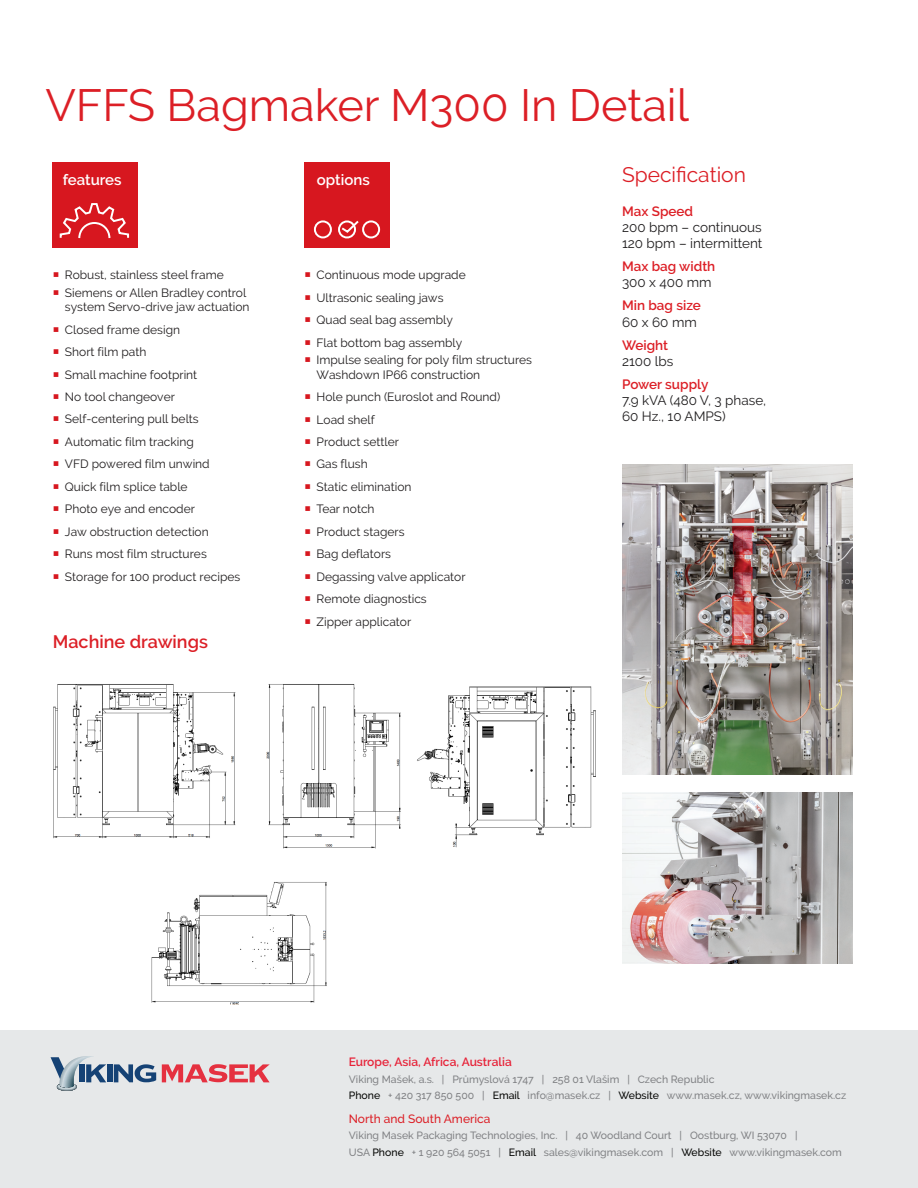
<style>
.page{position:relative;width:918px;height:1188px;background:#fff}
.page>*{position:absolute;margin:0;border:0;box-sizing:border-box;transform-origin:0 0}
.t1{font:45px "Raleway";color:#dc1f26}
.t2{font:21px "Raleway";color:#dc1f26}
.t3{font:600 18px "Raleway";color:#dc1f26}
.t4{font:600 15px "Raleway";color:#fff}
.t5{font:13.5px/16.2px "Raleway";color:#1f1d1e}
.t6{font:600 13.5px "Raleway";color:#dc1f26}
.t7{font:12px/22.5px "Raleway";color:#201d1e}
.t8{font:600 12px "Raleway";color:#e72339}
.t9{font:500 12px "Raleway";color:#dc1f26}
.t10{font:500 10.5px/16.5px "Raleway";color:#818285}
.s1{color:#040503}
</style>
<div class="page">
<div style="left:0;top:1031px;width:918px;height:157px;background:#e6e8e9"></div>
<div style="left:107px;top:1064px;width:5px;height:18px;background:#154275"></div>
<svg style="left:50px;top:1056px;width:56px;height:35px"></svg>
<svg style="left:162px;top:1064px;width:108px;height:19px"></svg>
<svg style="left:114px;top:1064px;width:42px;height:18px"></svg>
<div style="left:53px;top:162px;width:85px;height:85px;background:#d7171f"></div>
<svg style="left:59px;top:203px;width:71px;height:36px"></svg>
<div style="left:305px;top:162px;width:85px;height:85px;background:#d7171f"></div>
<div style="left:338px;top:220px;width:18px;height:18px;border:2px solid #fff;border-radius:50%"></div>
<svg style="left:340px;top:220px;width:19px;height:14px"></svg>
<div style="left:314px;top:220px;width:18px;height:18px;border:2px solid #fff;border-radius:50%"></div>
<div style="left:362px;top:220px;width:18px;height:18px;border:2px solid #fff;border-radius:50%"></div>
<img style="left:622px;top:465px;width:230px;height:310px">
<img style="left:622px;top:793px;width:230px;height:171px">
<img style="left:53px;top:684px;width:348px;height:165px">
<img style="left:417px;top:686px;width:179px;height:162px">
<img style="left:151px;top:882px;width:176px;height:123px">
<h1 class="t1" style="left:45px;top:79px;width:645px">VFFS Bagmaker M300 In Detail</h1>
<h2 class="t2" style="left:622px;top:162px;width:125px">Specification</h2>
<p class="t6" style="left:622px;top:203px;width:73px">Max Speed</p>
<p class="t5" style="left:622px;top:219px;width:142px">200 bpm – continuous<br>120 bpm – intermittent</p>
<p class="t6" style="left:622px;top:259px;width:95px">Max bag width</p>
<p class="t5" style="left:622px;top:275px;width:91px">300 x 400 mm</p>
<p class="t6" style="left:622px;top:298px;width:80px">Min bag size</p>
<p class="t5" style="left:622px;top:314px;width:76px">60 x 60 mm</p>
<p class="t6" style="left:622px;top:337px;width:48px">Weight</p>
<p class="t5" style="left:622px;top:353px;width:53px">2100 lbs</p>
<p class="t6" style="left:622px;top:376px;width:88px">Power supply</p>
<p class="t5" style="left:622px;top:392px;width:146px">7.9 kVA (480 V, 3 phase,<br>60 Hz., 10 AMPS)</p>
<p class="t4" style="left:63px;top:171px;width:60px">features</p>
<p class="t4" style="left:317px;top:171px;width:54px">options</p>
<p class="t7" style="left:65px;top:266px;width:183px;line-height:17.7px">Robust, stainless steel frame<br>Siemens or Allen Bradley control</p>
<p class="t7" style="left:65px;top:296px;width:186px">system Servo-drive jaw actuation<br>Closed frame design<br>Short film path<br>Small machine footprint<br>No tool changeover<br>Self-centering pull belts<br>Automatic film tracking<br>VFD powered film unwind<br>Quick film splice table<br>Photo eye and encoder<br>Jaw obstruction detection<br>Runs most film structures<br>Storage for 100 product recipes</p>
<p class="t7" style="left:317px;top:264px;width:151px">Continuous mode upgrade<br>Ultrasonic sealing jaws<br>Quad seal bag assembly<br>Flat bottom bag assembly</p>
<p class="t7" style="left:317px;top:353px;width:217px;line-height:14.4px">Impulse sealing for poly film structures<br>Washdown IP66 construction</p>
<p class="t7" style="left:317px;top:386px;width:185px">Hole punch (Euroslot and Round)<br>Load shelf<br>Product settler<br>Gas flush<br>Static elimination<br>Tear notch<br>Product stagers<br>Bag deflators<br>Degassing valve applicator<br>Remote diagnostics<br>Zipper applicator</p>
<h3 class="t3" style="left:53px;top:631px;width:157px">Machine drawings</h3>
<p class="t8" style="left:349px;top:1055px;width:164px">Europe, Asia, Africa, Australia</p>
<p class="t10" style="left:349px;top:1071px;width:499px">Viking Mašek, a.s. | Průmyslová 1747 | 258 01 Vlašim | Czech Republic<br><span class="s1">Phone</span> + 420 317 850 500 | <span class="s1">Email</span> info@masek.cz | <span class="s1">Website</span> www.masek.cz, www.vikingmasek.cz</p>
<p class="t9" style="left:349px;top:1112px;width:143px">North and South America</p>
<p class="t10" style="left:349px;top:1127px;width:495px">Viking Masek Packaging Technologies, Inc. | 40 Woodland Court | Oostburg, WI 53070 |<br>USA <span class="s1">Phone</span> + 1 920 564 5051 | <span class="s1">Email</span> sales@vikingmasek.com | <span class="s1">Website</span> www.vikingmasek.com</p>
</div>
